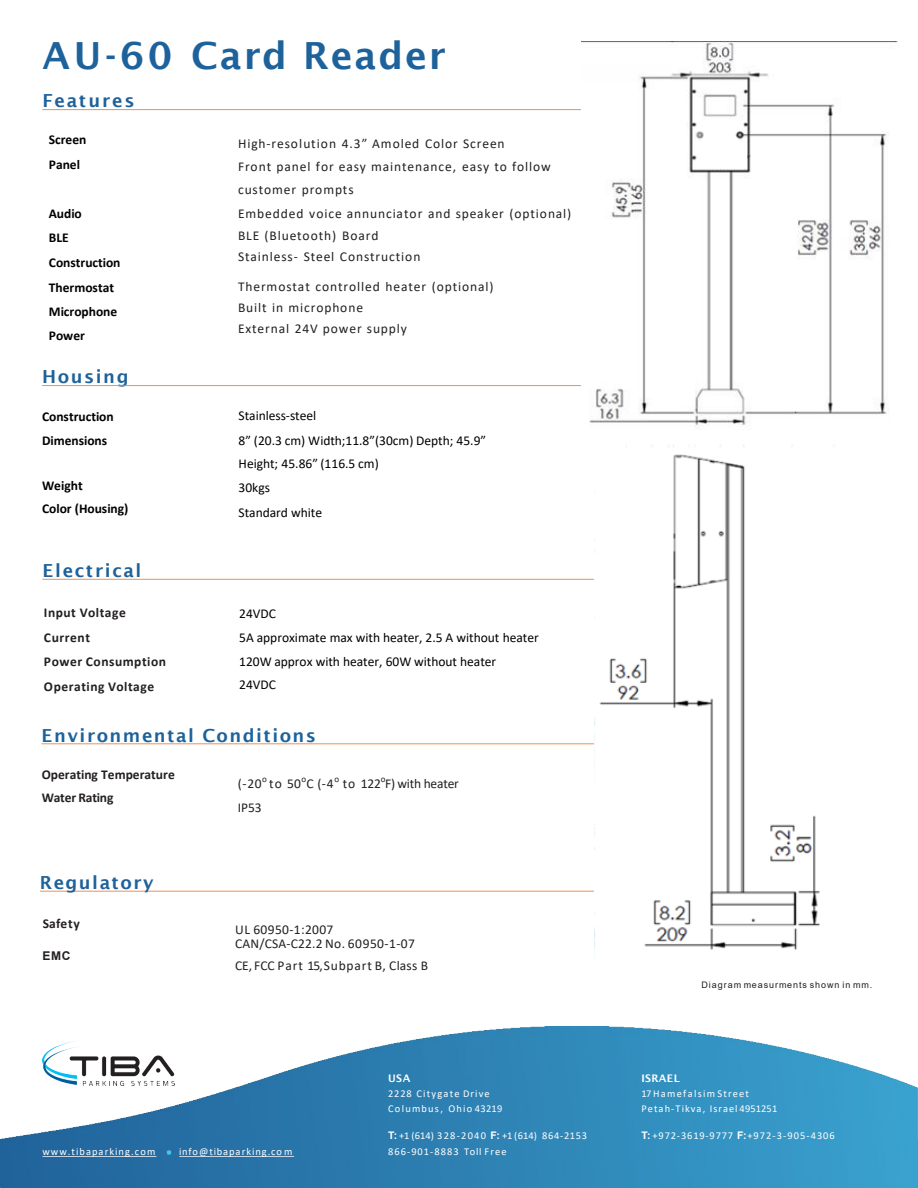
<style>
.page{position:relative;width:918px;height:1188px;background:#fff}
.page>*{position:absolute;margin:0;border:0;box-sizing:border-box;transform-origin:0 0}
.t1{font:600 37.5px "Lucida Sans";letter-spacing:.05em;color:#1e629b}
.t2{font:600 18px "Lucida Sans";letter-spacing:.085em;color:#1e629b}
.t3{font:13.5px/22.8px "Calibri";letter-spacing:.065em;color:#231f20}
.t4{font:13.5px/23.1px "Calibri";color:#000}
.t5{font:700 13.5px "Calibri";letter-spacing:-.005em;color:#000}
.t6{font:700 13.5px "Calibri";letter-spacing:.035em;color:#231f20}
.t7{font:13.5px "Calibri";letter-spacing:-.015em;color:#231f20}
.t8{font:700 13.5px/23.1px "Calibri";letter-spacing:-.005em;color:#231f20}
.t9{font:13.5px "Calibri";letter-spacing:.02em;color:#231f20}
.t10{font:13.5px "Calibri";letter-spacing:.025em;color:#231f20}
.t11{font:700 12px "Arial";color:#231f20}
.t12{font:10.5px "Calibri";letter-spacing:.095em;color:#fff}
.t13{font:10.5px "Calibri";letter-spacing:.115em;color:#fff}
.t14{font:10.5px "Calibri";letter-spacing:.06em;color:#fff}
.t15{font:600 10.5px "Lucida Sans";letter-spacing:.04em;color:#fff}
.t16{font:9px "Arial";letter-spacing:.105em;color:#231f20}
.s1{font-family:"Arial";font-weight:700}
</style>
<div class="page">
<svg style="left:42px;top:109px;width:539px;height:1px"></svg>
<svg style="left:42px;top:385px;width:539px;height:1px"></svg>
<svg style="left:42px;top:579px;width:552px;height:1px"></svg>
<svg style="left:41px;top:743px;width:553px;height:1px"></svg>
<svg style="left:40px;top:891px;width:554px;height:1px"></svg>
<img style="left:0;top:1027px;width:918px;height:161px">
<img style="left:42px;top:1040px;width:132px;height:46px">
<svg style="left:42px;top:1156px;width:114px;height:1px"></svg>
<svg style="left:179px;top:1156px;width:115px;height:1px"></svg>
<svg style="left:167px;top:1150px;width:4px;height:5px"></svg>
<img style="left:594px;top:445px;width:241px;height:515px">
<img style="left:581px;top:42px;width:315px;height:387px">
<h2 class="t1" style="left:42px;top:34px;width:405px">AU-60 Card Reader</h2>
<p class="t2" style="left:42px;top:91px;width:94px">Features</p>
<p class="t5" style="left:49px;top:130px;width:39px">Screen</p>
<p class="t5" style="left:49px;top:155px;width:33px">Panel</p>
<p class="t5" style="left:49px;top:204px;width:35px">Audio</p>
<p class="t5" style="left:49px;top:228px;width:21px">BLE</p>
<p class="t5" style="left:49px;top:253px;width:73px">Construction</p>
<p class="t5" style="left:49px;top:277px;width:67px">Thermostat</p>
<p class="t5" style="left:49px;top:302px;width:70px">Microphone</p>
<p class="t5" style="left:49px;top:326px;width:38px">Power</p>
<p class="t2" style="left:42px;top:367px;width:88px">Housing</p>
<p class="t5" style="left:42px;top:407px;width:73px">Construction</p>
<p class="t5" style="left:42px;top:431px;width:67px">Dimensions</p>
<p class="t5" style="left:42px;top:476px;width:42px">Weight</p>
<p class="t5" style="left:42px;top:499px;width:88px">Color (Housing)</p>
<p class="t3" style="left:238px;top:132px;width:268px">High-resolution 4.3” Amoled Color Screen</p>
<p class="t3" style="left:238px;top:155px;width:314px">Front panel for easy maintenance, easy to follow customer prompts</p>
<p class="t3" style="left:238px;top:202px;width:335px">Embedded voice annunciator and speaker (optional)</p>
<p class="t3" style="left:238px;top:224px;width:142px">BLE (Bluetooth) Board</p>
<p class="t3" style="left:238px;top:244px;width:184px">Stainless- Steel Construction</p>
<p class="t3" style="left:238px;top:275px;width:257px">Thermostat controlled heater (optional)</p>
<p class="t3" style="left:238px;top:296px;width:127px">Built in microphone</p>
<p class="t3" style="left:238px;top:316px;width:171px">External 24V power supply</p>
<p class="t4" style="left:239px;top:404px;width:79px">Stainless-steel</p>
<p class="t4" style="left:239px;top:428px;width:249px">8” (20.3 cm) Width;11.8”(30cm) Depth; 45.9”<br>Height; 45.86” (116.5 cm)</p>
<p class="t4" style="left:239px;top:476px;width:33px">30kgs</p>
<p class="t4" style="left:239px;top:500px;width:85px">Standard white</p>
<p class="t2" style="left:42px;top:560px;width:100px">Electrical</p>
<p class="t6" style="left:44px;top:603px;width:84px">Input Voltage</p>
<p class="t6" style="left:44px;top:628px;width:48px">Current</p>
<p class="t6" style="left:44px;top:652px;width:124px">Power Consumption</p>
<p class="t6" style="left:44px;top:677px;width:112px">Operating Voltage</p>
<p class="t4" style="left:239px;top:602px;width:38px">24VDC</p>
<p class="t4" style="left:239px;top:626px;width:301px">5A approximate max with heater, 2.5 A without heater</p>
<p class="t4" style="left:239px;top:649px;width:259px">120W approx with heater, 60W without heater</p>
<p class="t4" style="left:239px;top:673px;width:38px">24VDC</p>
<p class="t2" style="left:41px;top:725px;width:276px">Environmental Conditions</p>
<p class="t8" style="left:42px;top:763px;width:135px">Operating Temperature<br>Water Rating</p>
<p class="t7" style="left:238px;top:774px;width:222px">(-20<sup>o</sup> to 50<sup>o</sup>C (-4<sup>o</sup> to 122<sup>o</sup>F) with heater</p>
<p class="t3" style="left:238px;top:795px;width:25px">IP53</p>
<p class="t2" style="left:40px;top:872px;width:115px">Regulatory</p>
<p class="t6" style="left:43px;top:914px;width:39px">Safety</p>
<p class="t11" style="left:42px;top:947px;width:30px">EMC</p>
<p class="t10" style="left:235px;top:920px;width:100px">UL 60950-1:2007</p>
<p class="t9" style="left:235px;top:934px;width:181px">CAN/CSA-C22.2 No. 60950-1-07</p>
<p class="t3" style="left:235px;top:954px;width:194px">CE, FCC Part 15, Subpart B, Class B</p>
<p class="t12" style="left:42px;top:1144px;width:114px">www.tibaparking.com</p>
<p class="t12" style="left:179px;top:1144px;width:115px">info@tibaparking.com</p>
<p class="t15" style="left:388px;top:1072px;width:24px">USA</p>
<p class="t12" style="left:388px;top:1086px;width:103px">2228 Citygate Drive</p>
<p class="t13" style="left:388px;top:1102px;width:116px">Columbus, Ohio 43219</p>
<p class="t14" style="left:388px;top:1128px;width:200px"><span class="s1">T:</span> +1 (614) 328-2040 <span class="s1">F:</span> +1 (614) 864-2153</p>
<p class="t12" style="left:388px;top:1144px;width:120px">866-901-8883 Toll Free</p>
<p class="t16" style="left:702px;top:978px;width:172px">Diagram measurments shown in mm.</p>
<p class="t15" style="left:641px;top:1072px;width:40px">ISRAEL</p>
<p class="t13" style="left:641px;top:1086px;width:109px">17 Hamefalsim Street</p>
<p class="t12" style="left:641px;top:1102px;width:137px">Petah-Tikva, Israel4951251</p>
<p class="t12" style="left:641px;top:1128px;width:195px"><span class="s1">T:</span> +972-3619-9777 <span class="s1">F:</span>+972-3-905-4306</p>
</div>
